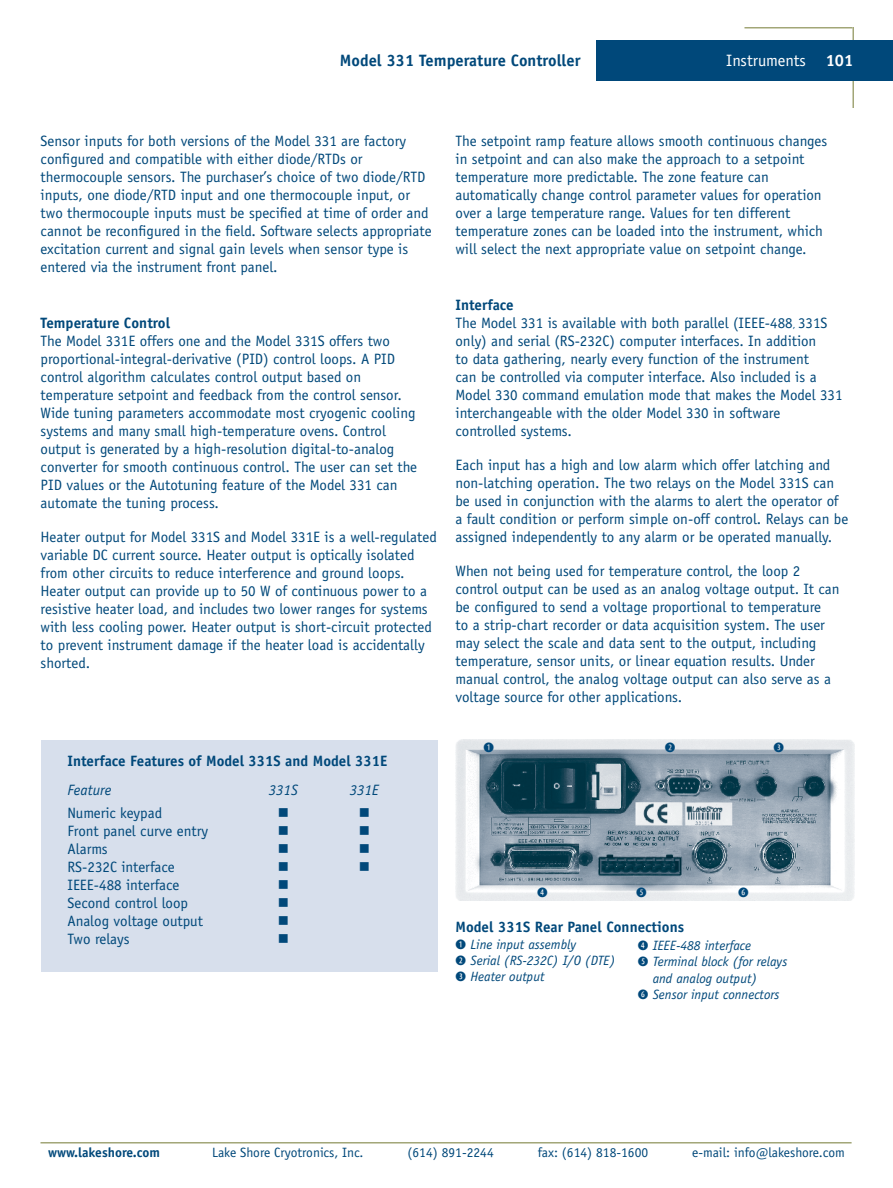
<style>
.page{position:relative;width:893px;height:1188px;background:#fff}
.page>*{position:absolute;margin:0;border:0;box-sizing:border-box;transform-origin:0 0}
.t1{font:700 16.5px "Officina Sans";color:#00487a}
.t2{font:16.5px "Officina Sans";color:#fff}
.t3{font:15px/18px "Officina Sans";color:#00487a}
.t4{font:700 15px "Officina Sans";color:#00487a}
.t5{font:italic 15px "Officina Sans";color:#00487a}
.t6{font:15px "Wingdings";color:#00487a}
.t7{font:italic 13.5px/16.2px "Officina Sans";color:#00487a}
.t8{font:13.5px "Officina Sans";color:#00487a}
.t9{font:700 13.5px "Officina Sans";color:#00487a}
.s1{font-weight:700}
.s2{font-size:9px}
</style>
<div class="page">
<hr style="left:852px;top:27px;width:2px;height:81px;background:#a2a677">
<hr style="left:744px;top:27px;width:108px;height:1px;background:#a2a677">
<hr style="left:40px;top:1142px;width:812px;height:2px;background:#a2a677">
<div style="left:596px;top:40px;width:297px;height:41px;background:#00487a"></div>
<div style="left:40px;top:740px;width:397px;height:231px;background:#d7dfec"></div>
<img style="left:455px;top:740px;width:399px;height:160px">
<svg style="left:484px;top:743px;width:10px;height:9px"></svg>
<svg style="left:665px;top:743px;width:10px;height:9px"></svg>
<svg style="left:774px;top:743px;width:10px;height:9px"></svg>
<svg style="left:538px;top:887px;width:9px;height:10px"></svg>
<svg style="left:636px;top:887px;width:10px;height:10px"></svg>
<svg style="left:739px;top:887px;width:9px;height:10px"></svg>
<p class="t1" style="left:340px;top:50px;width:242px">Model 331 Temperature Controller</p>
<p class="t2" style="left:726px;top:50px;width:129px">Instruments <span class="s1">101</span></p>
<p class="t3" style="left:41px;top:132px;width:392px">Sensor inputs for both versions of the Model 331 are factory configured and compatible with either diode/RTDs or thermocouple sensors. The purchaser’s choice of two diode/RTD inputs, one diode/RTD input and one thermocouple input, or two thermocouple inputs must be specified at time of order and cannot be reconfigured in the field. Software selects appropriate excitation current and signal gain levels when sensor type is entered via the instrument front panel.</p>
<p class="t4" style="left:41px;top:314px;width:131px">Temperature Control</p>
<p class="t3" style="left:41px;top:332px;width:378px">The Model 331E offers one and the Model 331S offers two proportional-integral-derivative (PID) control loops. A PID control algorithm calculates control output based on temperature setpoint and feedback from the control sensor.<br>Wide tuning parameters accommodate most cryogenic cooling systems and many small high-temperature ovens. Control output is generated by a high-resolution digital-to-analog converter for smooth continuous control. The user can set the PID values or the Autotuning feature of the Model 331 can automate the tuning process.</p>
<p class="t3" style="left:41px;top:528px;width:398px">Heater output for Model 331S and Model 331E is a well-regulated variable DC current source. Heater output is optically isolated from other circuits to reduce interference and ground loops.<br>Heater output can provide up to 50 W of continuous power to a resistive heater load, and includes two lower ranges for systems with less cooling power. Heater output is short-circuit protected to prevent instrument damage if the heater load is accidentally shorted.</p>
<p class="t4" style="left:68px;top:751px;width:322px">Interface Features of Model 331S and Model 331E</p>
<p class="t5" style="left:68px;top:781px;width:45px">Feature</p>
<p class="t5" style="left:269px;top:781px;width:31px">331S</p>
<p class="t5" style="left:350px;top:781px;width:31px">331E</p>
<p class="t3" style="left:68px;top:804px;width:96px">Numeric keypad</p>
<p class="t6" style="left:278px;top:804px;width:13px">■</p>
<p class="t6" style="left:359px;top:804px;width:13px">■</p>
<p class="t3" style="left:68px;top:822px;width:142px">Front panel curve entry</p>
<p class="t6" style="left:278px;top:822px;width:13px">■</p>
<p class="t6" style="left:359px;top:822px;width:13px">■</p>
<p class="t3" style="left:68px;top:840px;width:42px">Alarms</p>
<p class="t6" style="left:278px;top:840px;width:13px">■</p>
<p class="t6" style="left:359px;top:840px;width:13px">■</p>
<p class="t3" style="left:68px;top:858px;width:109px">RS-232C interface</p>
<p class="t6" style="left:278px;top:858px;width:13px">■</p>
<p class="t6" style="left:359px;top:858px;width:13px">■</p>
<p class="t3" style="left:68px;top:876px;width:113px">IEEE-488 interface</p>
<p class="t6" style="left:278px;top:876px;width:13px">■</p>
<p class="t3" style="left:68px;top:894px;width:122px">Second control loop</p>
<p class="t6" style="left:278px;top:894px;width:13px">■</p>
<p class="t3" style="left:68px;top:912px;width:137px">Analog voltage output</p>
<p class="t6" style="left:278px;top:912px;width:13px">■</p>
<p class="t3" style="left:68px;top:930px;width:64px">Two relays</p>
<p class="t6" style="left:278px;top:930px;width:13px">■</p>
<p class="t3" style="left:455px;top:132px;width:373px">The setpoint ramp feature allows smooth continuous changes in setpoint and can also make the approach to a setpoint temperature more predictable. The zone feature can automatically change control parameter values for operation over a large temperature range. Values for ten different temperature zones can be loaded into the instrument, which will select the next appropriate value on setpoint change.</p>
<p class="t3" style="left:455px;top:296px;width:389px"><span class="s1">Interface<br></span>The Model 331 is available with both parallel (IEEE-488<span class="s2">,</span> 331S only) and serial (RS-232C) computer interfaces. In addition<br>to data gathering, nearly every function of the instrument<br>can be controlled via computer interface. Also included is a Model 330 command emulation mode that makes the Model 331 interchangeable with the older Model 330 in software controlled systems.</p>
<p class="t3" style="left:455px;top:456px;width:394px">Each input has a high and low alarm which offer latching and non-latching operation. The two relays on the Model 331S can be used in conjunction with the alarms to alert the operator of a fault condition or perform simple on-off control. Relays can be assigned independently to any alarm or be operated manually.</p>
<p class="t3" style="left:455px;top:562px;width:386px">When not being used for temperature control, the loop 2 control output can be used as an analog voltage output. It can be configured to send a voltage proportional to temperature<br>to a strip-chart recorder or data acquisition system. The user may select the scale and data sent to the output, including temperature, sensor units, or linear equation results. Under manual control, the analog voltage output can also serve as a voltage source for other applications.</p>
<p class="t4" style="left:455px;top:918px;width:230px">Model 331S Rear Panel Connections</p>
<p class="t7" style="left:470px;top:936px;width:146px">Line input assembly<br>Serial (RS-232C) I/O (DTE)<br>Heater output</p>
<p class="t7" style="left:653px;top:938px;width:136px">IEEE-488 interface<br>Terminal block (for relays and analog output)<br>Sensor input connectors</p>
<p class="t9" style="left:48px;top:1144px;width:114px">www.lakeshore.com</p>
<p class="t8" style="left:212px;top:1145px;width:153px">Lake Shore Cryotronics, Inc.</p>
<p class="t8" style="left:408px;top:1145px;width:88px">(614) 891-2244</p>
<p class="t8" style="left:538px;top:1145px;width:112px">fax: (614) 818-1600</p>
<p class="t8" style="left:692px;top:1145px;width:154px">e-mail: info@lakeshore.com</p>
</div>
